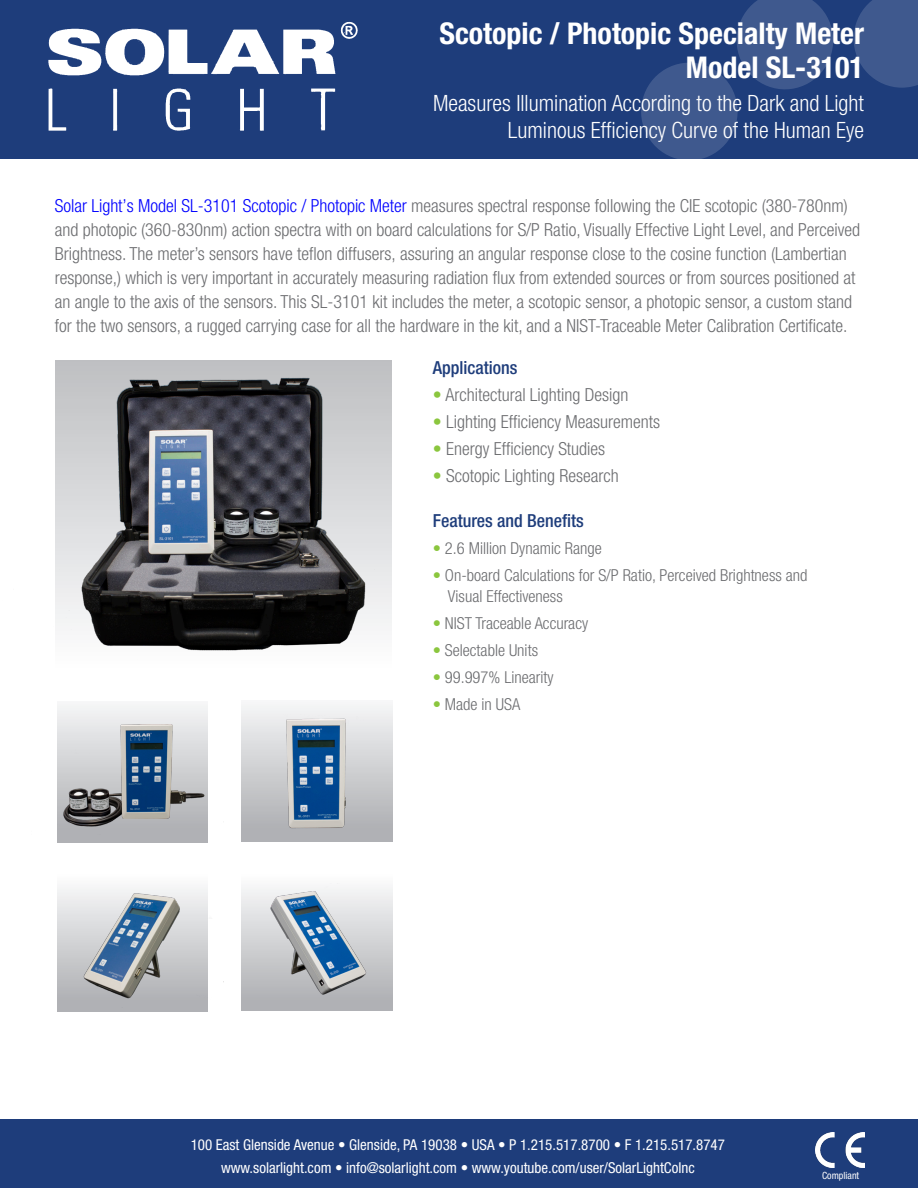
<style>
.page{position:relative;width:918px;height:1188px;background:#fff}
.page>*{position:absolute;margin:0;border:0;box-sizing:border-box;transform-origin:0 0}
.t1{font:700 condensed 30px "Helvetica Neue";color:#fff}
.t2{font:300 condensed 22.5px/27px "Helvetica Neue";color:#fff;text-align:right}
.t3{font:300 condensed 18px/24px "Helvetica Neue";color:#6c6d70}
.t4{font:500 condensed 18px "Helvetica Neue";color:#1e3d7b}
.t5{font:300 condensed 16.5px "Helvetica Neue";color:#6c6d70}
.t6{font:condensed 15px "Helvetica Neue";color:#fff}
.t7{font:condensed 9.9px "Helvetica Neue";color:#fff}
.s1{color:#00f}
.s2{color:#8bc63e}
</style>
<div class="page">
<div style="left:0;top:0;width:918px;height:158px;background:#1e3d7b"></div>
<svg style="left:614px;top:0;width:304px;height:159px"></svg>
<img style="left:48px;top:21px;width:310px;height:110px">
<div style="left:0;top:1119px;width:918px;height:69px;background:#1e3d7b"></div>
<img style="left:816px;top:1132px;width:49px;height:35px">
<div style="left:55px;top:360px;width:336px;height:11px;background:#bfc0c3"></div>
<svg style="left:57px;top:705px;width:151px;height:138px"></svg>
<svg style="left:57px;top:1007px;width:151px;height:5px"></svg>
<svg style="left:241px;top:705px;width:151px;height:137px"></svg>
<svg style="left:241px;top:883px;width:151px;height:128px"></svg>
<img style="left:57px;top:721px;width:151px;height:113px">
<img style="left:57px;top:888px;width:151px;height:119px">
<img style="left:241px;top:715px;width:152px;height:124px">
<img style="left:223px;top:884px;width:170px;height:118px">
<img style="left:55px;top:371px;width:337px;height:280px">
<p class="t1" style="left:439px;top:15px;width:426px">Scotopic / Photopic Specialty Meter</p>
<p class="t1" style="left:686px;top:50px;width:180px">Model SL-3101</p>
<p class="t2" style="left:433px;top:90px;width:432px">Measures Illumination According to the Dark and Light<br>Luminous Efficiency Curve of the Human Eye</p>
<p class="t3" style="left:55px;top:193px;width:807px"><span class="s1">Solar Light’s Model SL-3101 Scotopic / Photopic Meter</span> measures spectral response following the CIE scotopic (380-780nm) and photopic (360-830nm) action spectra with on board calculations for S/P Ratio, Visually Effective Light Level, and Perceived Brightness. The meter’s sensors have teflon diffusers, assuring an angular response close to the cosine function (Lambertian response,) which is very important in accurately measuring radiation flux from extended sources or from sources positioned at an angle to the axis of the sensors. This SL-3101 kit includes the meter, a scotopic sensor, a photopic sensor, a custom stand for the two sensors, a rugged carrying case for all the hardware in the kit, and a NIST-Traceable Meter Calibration Certificate.</p>
<p class="t4" style="left:433px;top:357px;width:86px">Applications</p>
<p class="t3" style="left:433px;top:383px;width:197px"><span class="s2">•</span> Architectural Lighting Design</p>
<p class="t3" style="left:433px;top:410px;width:229px"><span class="s2">•</span> Lighting Efficiency Measurements</p>
<p class="t3" style="left:433px;top:437px;width:174px"><span class="s2">•</span> Energy Efficiency Studies</p>
<p class="t3" style="left:433px;top:464px;width:188px"><span class="s2">•</span> Scotopic Lighting Research</p>
<p class="t4" style="left:433px;top:510px;width:153px">Features and Benefits</p>
<p class="t5" style="left:433px;top:539px;width:171px"><span class="s2">•</span> 2.6 Million Dynamic Range</p>
<p class="t5" style="left:433px;top:566px;width:376px"><span class="s2">•</span> On-board Calculations for S/P Ratio, Perceived Brightness and</p>
<p class="t5" style="left:448px;top:587px;width:116px">Visual Effectiveness</p>
<p class="t5" style="left:433px;top:614px;width:157px"><span class="s2">•</span> NIST Traceable Accuracy</p>
<p class="t5" style="left:433px;top:641px;width:107px"><span class="s2">•</span> Selectable Units</p>
<p class="t5" style="left:433px;top:668px;width:122px"><span class="s2">•</span> 99.997% Linearity</p>
<p class="t5" style="left:433px;top:695px;width:89px"><span class="s2">•</span> Made in USA</p>
<p class="t6" style="left:191px;top:1136px;width:536px">100 East Glenside Avenue • Glenside, PA 19038 • USA • P 1.215.517.8700 • F 1.215.517.8747</p>
<p class="t6" style="left:221px;top:1159px;width:475px">www.solarlight.com • info@solarlight.com • www.youtube.com/user/SolarLightCoInc</p>
<p class="t7" style="left:822px;top:1170px;width:39px">Compliant</p>
</div>
